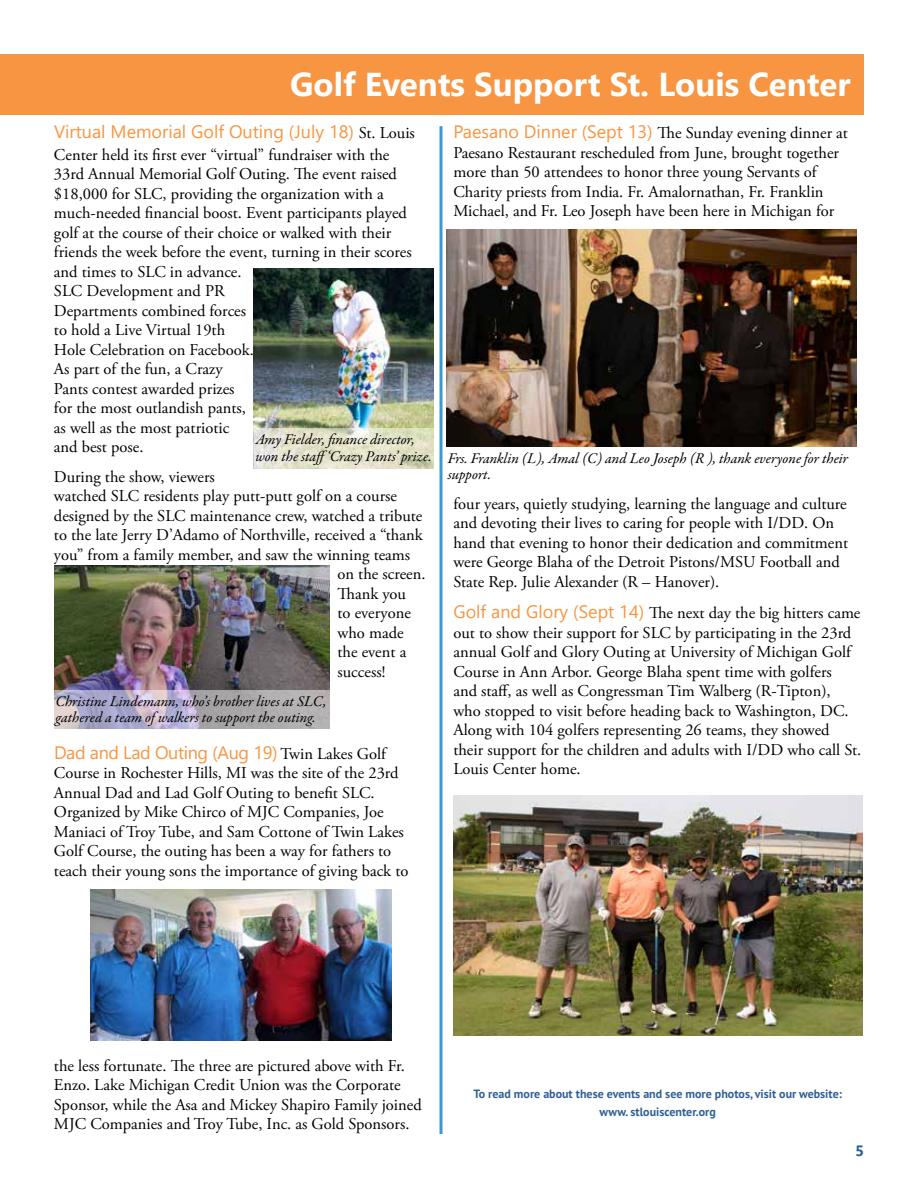
<style>
.page{position:relative;width:918px;height:1188px;background:#fff}
.page>*{position:absolute;margin:0;border:0;box-sizing:border-box;transform-origin:0 0}
.t1{font:700 33px "Segoe UI";color:#fff}
.t2{font:18px "Segoe UI";color:#f79542}
.t3{font:18px "Segoe UI";letter-spacing:-.02em;color:#f79542}
.t4{font:16.5px/19.5px "Adobe Garamond Pro";color:#000}
.t5{font:italic 15px/16.2px "Garamond Premr Pro";letter-spacing:-.005em;color:#000}
.t6{font:700 15px "Segoe UI";color:#2f6095}
.t7{font:700 12px/18px "PT Sans";color:#2f6095;text-align:center}
.s1{font-family:"Adobe Garamond Pro";font-size:16.5px;color:#000}
.s2{font-family:"Segoe UI";font-size:18px;color:#f79542}
</style>
<div class="page">
<div style="left:0;top:54px;width:864px;height:60px;background:#f79542"></div>
<hr style="left:440px;top:126px;width:2px;height:1008px;background:#4197cb">
<img style="left:446px;top:230px;width:411px;height:217px">
<img style="left:90px;top:890px;width:302px;height:151px">
<img style="left:254px;top:269px;width:180px;height:159px">
<img style="left:453px;top:795px;width:409px;height:241px">
<img style="left:54px;top:566px;width:276px;height:125px">
<svg style="left:254px;top:428px;width:180px;height:41px;background:#e1e1cb"></svg>
<svg style="left:54px;top:691px;width:276px;height:38px;background:#b5afbe"></svg>
<h1 class="t1" style="left:290px;top:53px;width:562px">Golf Events Support St. Louis Center</h1>
<p class="t2" style="left:54px;top:115px;width:362px">Virtual Memorial Golf Outing (July 18) <span class="s1">St. Louis</span></p>
<p class="t4" style="left:54px;top:145px;width:359px">Center held its first ever “virtual” fundraiser with the 33rd Annual Memorial Golf Outing. The event raised $18,000 for SLC, providing the organization with a much-needed financial boost. Event participants played golf at the course of their choice or walked with their friends the week before the event, turning in their scores and times to SLC in advance.<br>SLC Development and PR<br>Departments combined forces<br>to hold a Live Virtual 19th<br>Hole Celebration on Facebook.<br>As part of the fun, a Crazy<br>Pants contest awarded prizes<br>for the most outlandish pants,<br>as well as the most patriotic<br>and best pose.</p>
<p class="t4" style="left:54px;top:467px;width:162px">During the show, viewers</p>
<p class="t4" style="left:54px;top:487px;width:345px">watched SLC residents play putt-putt golf on a course</p>
<p class="t4" style="left:54px;top:506px;width:370px">designed by the SLC maintenance crew, watched a tribute</p>
<p class="t4" style="left:54px;top:526px;width:370px">to the late Jerry D’Adamo of Northville, received a “thank</p>
<p class="t4" style="left:54px;top:545px;width:358px">you” from a family member, and saw the winning teams</p>
<p class="t4" style="left:338px;top:565px;width:90px">on the screen.</p>
<p class="t4" style="left:338px;top:584px;width:70px">Thank you</p>
<p class="t4" style="left:338px;top:604px;width:75px">to everyone</p>
<p class="t4" style="left:338px;top:623px;width:68px">who made</p>
<p class="t4" style="left:338px;top:643px;width:70px">the event a</p>
<p class="t4" style="left:338px;top:662px;width:49px">success!</p>
<p class="t4" style="left:453px;top:124px;width:396px"><span class="s2">Paesano Dinner (Sept 13)</span> The Sunday evening dinner at Paesano Restaurant rescheduled from June, brought together more than 50 attendees to honor three young Servants of Charity priests from India. Fr. Amalornathan, Fr. Franklin Michael, and Fr. Leo Joseph have been here in Michigan for</p>
<p class="t5" style="left:255px;top:432px;width:178px">Amy Fielder, finance director, won the staff‘Crazy Pants’ prize.</p>
<p class="t5" style="left:448px;top:451px;width:402px">Frs. Franklin (L), Amal (C) and Leo Joseph (R ), thank everyone for their support.</p>
<p class="t4" style="left:453px;top:494px;width:396px">four years, quietly studying, learning the language and culture and devoting their lives to caring for people with I/DD. On hand that evening to honor their dedication and commitment were George Blaha of the Detroit Pistons/MSU Football and State Rep. Julie Alexander (R – Hanover).</p>
<p class="t4" style="left:453px;top:604px;width:409px"><span class="s2">Golf and Glory (Sept 14)</span> The next day the big hitters came out to show their support for SLC by participating in the 23rd annual Golf and Glory Outing at University of Michigan Golf Course in Ann Arbor. George Blaha spent time with golfers<br>and staff, as well as Congressman Tim Walberg (R-Tipton), who stopped to visit before heading back to Washington, DC.<br>Along with 104 golfers representing 26 teams, they showed their support for the children and adults with I/DD who call St.<br>Louis Center home.</p>
<p class="t5" style="left:56px;top:694px;width:272px">Christine Lindemann, who’s brother lives at SLC, gathered a team of walkers to support the outing.</p>
<p class="t3" style="left:54px;top:735px;width:334px">Dad and Lad Outing (Aug 19) <span class="s1">Twin Lakes Golf</span></p>
<p class="t4" style="left:54px;top:764px;width:356px">Course in Rochester Hills, MI was the site of the 23rd Annual Dad and Lad Golf Outing to benefit SLC.<br>Organized by Mike Chirco of MJC Companies, Joe Maniaci of Troy Tube, and Sam Cottone of Twin Lakes Golf Course, the outing has been a way for fathers to teach their young sons the importance of giving back to</p>
<p class="t4" style="left:54px;top:1056px;width:369px">the less fortunate. The three are pictured above with Fr.<br>Enzo. Lake Michigan Credit Union was the Corporate Sponsor, while the Asa and Mickey Shapiro Family joined MJC Companies and Troy Tube, Inc. as Gold Sponsors.</p>
<p class="t7" style="left:473px;top:1085px;width:370px">To read more about these events and see more photos, visit our website: www. stlouiscenter.org</p>
<p class="t6" style="left:855px;top:1137px;width:10px">5</p>
</div>
